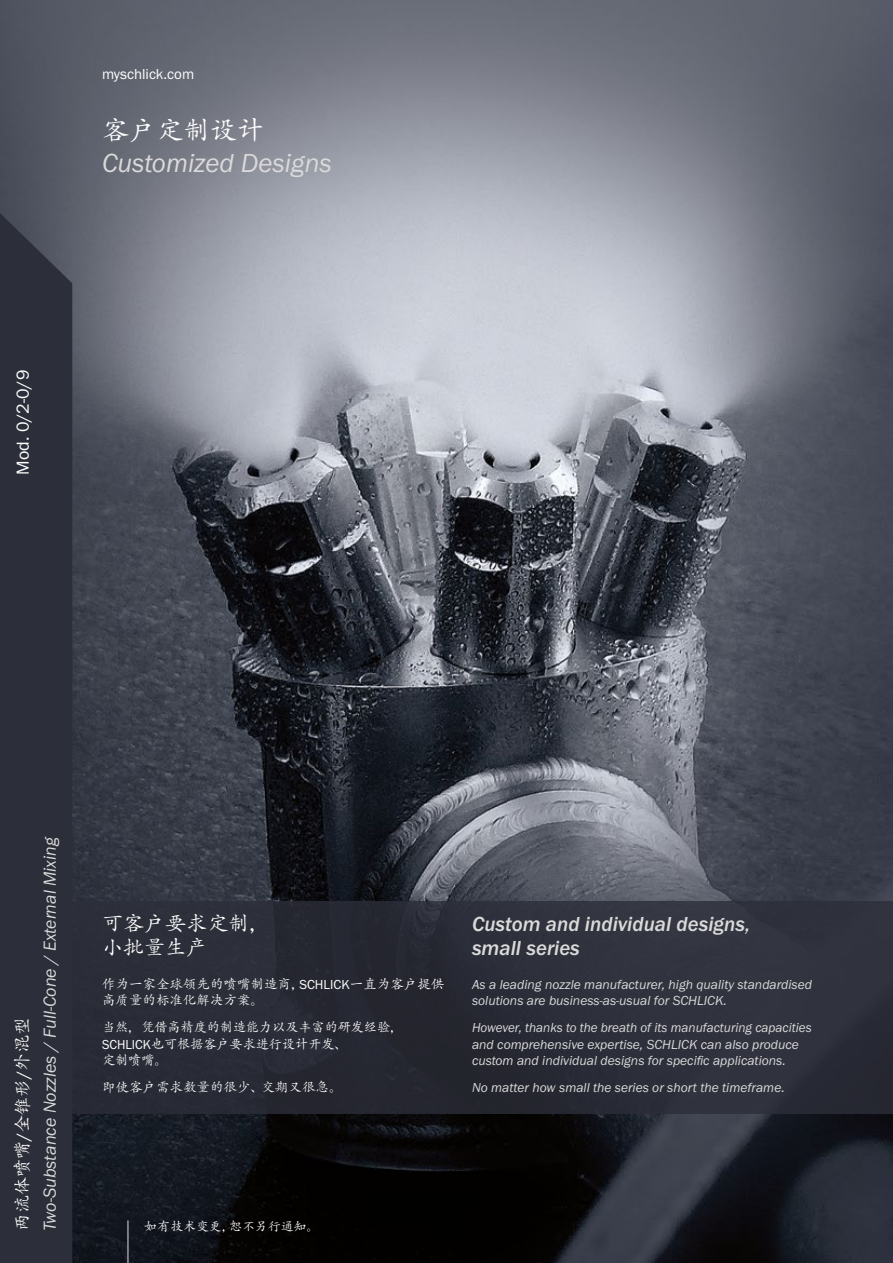
<style>
.page{position:relative;width:893px;height:1263px;background:#fff}
.page>*{position:absolute;margin:0;border:0;box-sizing:border-box;transform-origin:0 0}
.t1{font:italic 27px "Franklin Gothic Itc T";color:#dadada}
.t2{font:27px "Adobe Kaiti Std";color:#fff}
.t3{font:italic 500 21px/24px "Franklin Gothic Itc T";color:#dadada}
.t4{font:21px/24px "Adobe Kaiti Std";color:#fff}
.t5{font:italic 18px "Franklin Gothic Itc T";color:#dadada}
.t6{font:18px "Adobe Kaiti Std";color:#fff}
.t7{font:18px "Franklin Gothic Itc T";color:#fff}
.t8{font:15px "Franklin Gothic Itc T";color:#fff}
.t9{font:italic 13.5px/16.5px "Franklin Gothic Itc T";color:#dadada}
.t10{font:13.5px/16.5px "Adobe Kaiti Std";color:#fff}
.t11{font:12.75px "Adobe Kaiti Std";letter-spacing:.01em;color:#fff}
.s1{font-family:"Franklin Gothic Itc T"}
</style>
<div class="page">
<img style="left:0;top:0;width:893px;height:1263px">
<div style="left:0;top:901px;width:893px;height:213px;background:#2c2e39"></div>
<hr style="left:128px;top:1220px;width:1px;height:43px;background:#9d9d9c">
<div style="left:0;top:201px;width:72px;height:1062px;background:#2c2e39"></div>
<p class="t8" style="left:102px;top:65px;width:94px">myschlick.com</p>
<p class="t2" style="left:102px;top:113px;width:163px">客户定制设计</p>
<p class="t1" style="left:102px;top:147px;width:231px">Customized Designs</p>
<p class="t7" style="left:12px;top:475px;width:107px;rotate:-90deg">Mod. 0/2-0/9</p>
<p class="t6" style="left:11px;top:1231px;width:216px;rotate:-90deg">两流体喷嘴<span class="s1">/</span>全锥形<span class="s1">/</span>外混型</p>
<p class="t5" style="left:39px;top:1231px;width:396px;rotate:-90deg">Two-Substance Nozzles / Full-Cone / External Mixing</p>
<p class="t4" style="left:102px;top:911px;width:169px">可客户要求定制，小批量生产</p>
<p class="t3" style="left:472px;top:911px;width:280px">Custom and individual designs, small series</p>
<p class="t10" style="left:102px;top:975px;width:344px">作为一家全球领先的喷嘴制造商，<span class="s1">SCHLICK</span>一直为客户提供高质量的标准化解决方案。</p>
<p class="t10" style="left:102px;top:1019px;width:303px">当然，凭借高精度的制造能力以及丰富的研发经验，<br><span class="s1">SCHLICK</span>也可根据客户要求进行设计开发、<br>定制喷嘴。</p>
<p class="t10" style="left:102px;top:1079px;width:242px">即使客户需求数量的很少、交期又很急。</p>
<p class="t9" style="left:472px;top:976px;width:342px">As a leading nozzle manufacturer, high quality standardised solutions are business-as-usual for SCHLICK.</p>
<p class="t9" style="left:472px;top:1019px;width:341px">However, thanks to the breath of its manufacturing capacities and comprehensive expertise, SCHLICK can also produce custom and individual designs for specific applications.</p>
<p class="t9" style="left:472px;top:1079px;width:314px">No matter how small the series or short the timeframe.</p>
<p class="t11" style="left:145px;top:1219px;width:176px">如有技术变更，恕不另行通知。</p>
</div>
